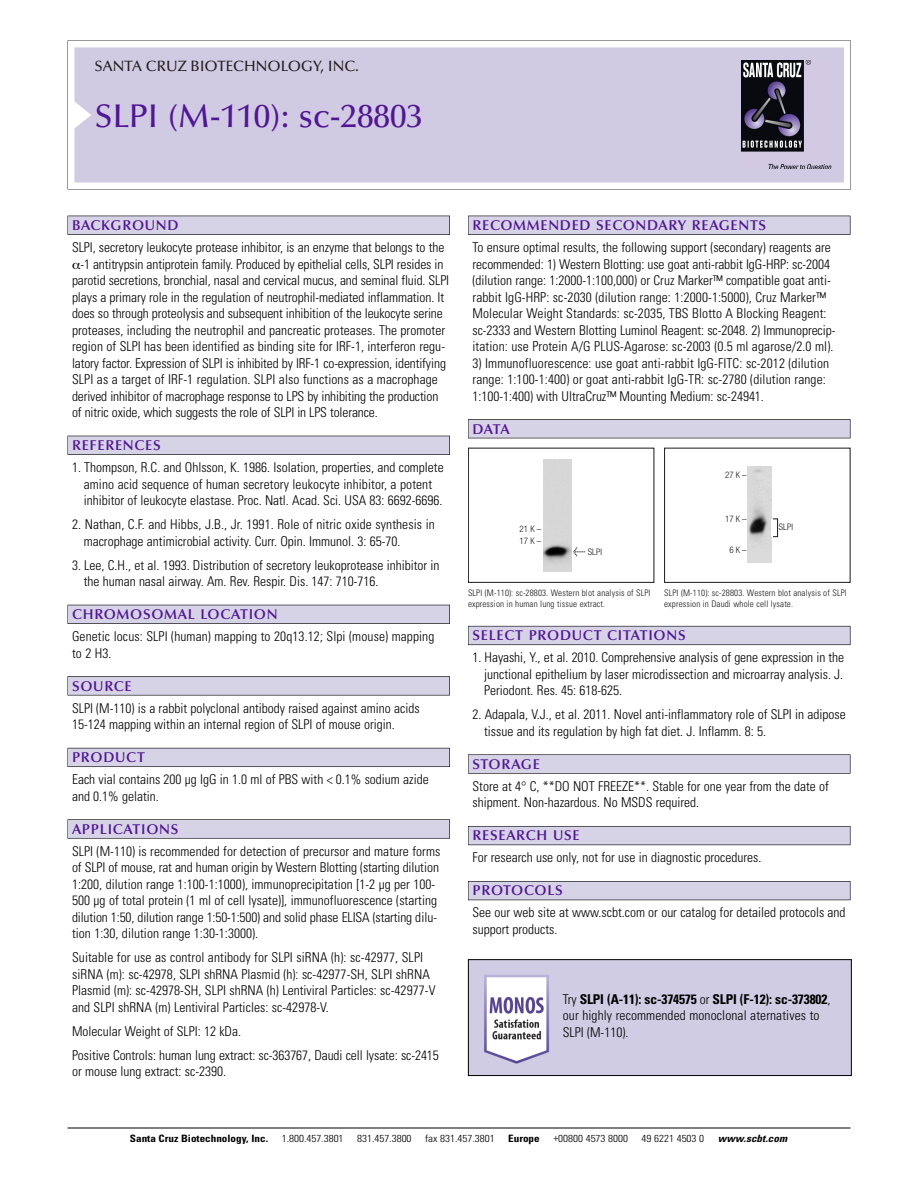
<style>
.page{position:relative;width:918px;height:1188px;background:#fff}
.page>*{position:absolute;margin:0;border:0;box-sizing:border-box;transform-origin:0 0}
.t1{font:500 33px "Optima";color:#511695}
.t2{font:500 15px "Optima";color:#231f20}
.t3{font:600 14.25px "Optima";letter-spacing:.05em;color:#511695}
.t4{font:300 condensed 13.5px/16.5px "Univers";color:#000}
.t5{font:300 condensed 10.2px "Univers";color:#000;scale:1.1 1}
.t6{font:700 condensed 10.2px "Univers";color:#000;scale:1.1 1}
.t7{font:italic 700 condensed 10.2px "Univers";letter-spacing:.005em;color:#000;scale:1.1 1}
.t8{font:9px/10.5px "Univers Condensed Light+MGPARS";letter-spacing:.015em;color:#191919}
.t9{font:9px/10.5px "Univers Condensed Light+ZOFSDI";letter-spacing:.015em;color:#191919}
.t10{font:9px "Helvetica Neue Light Cond+MWLEVH";color:#191919}
.t11{font:9px/12px "Helvetica Neue Light Cond+ITTEZC";color:#191919}
.s1{font-family:"Meta Plus Book Roman+MQZRGM";font-size:10.5px}
.s2{font-weight:700}
</style>
<div class="page">
<svg style="left:68px;top:40px;width:783px;height:149px"></svg>
<div style="left:74px;top:47px;width:770px;height:135px;background:#d1cae3"></div>
<img style="left:741px;top:60px;width:90px;height:108px">
<div style="left:68px;top:216px;width:382px;height:19px;background:#525155"></div>
<div style="left:68px;top:216px;width:381px;height:18px;background:#d7d3e7"></div>
<div style="left:68px;top:436px;width:382px;height:19px;background:#515055"></div>
<div style="left:68px;top:436px;width:381px;height:18px;background:#d7d3e7"></div>
<div style="left:68px;top:605px;width:382px;height:19px;background:#525158"></div>
<div style="left:68px;top:605px;width:381px;height:18px;background:#d7d3e7"></div>
<div style="left:68px;top:676px;width:382px;height:19px;background:#575759"></div>
<div style="left:68px;top:677px;width:381px;height:18px;background:#d7d3e7"></div>
<div style="left:68px;top:748px;width:382px;height:19px;background:#5b5a62"></div>
<div style="left:68px;top:748px;width:381px;height:18px;background:#d7d3e7"></div>
<div style="left:68px;top:819px;width:382px;height:20px;background:#626263"></div>
<div style="left:68px;top:820px;width:381px;height:18px;background:#d7d3e7"></div>
<div style="left:468px;top:216px;width:382px;height:19px;background:#525155"></div>
<div style="left:468px;top:216px;width:382px;height:18px;background:#d7d3e7"></div>
<div style="left:468px;top:419px;width:382px;height:19px;background:#525155"></div>
<div style="left:468px;top:420px;width:382px;height:18px;background:#d7d3e7"></div>
<div style="left:468px;top:626px;width:382px;height:19px;background:#66646e"></div>
<div style="left:468px;top:626px;width:382px;height:18px;background:#d7d3e7"></div>
<div style="left:468px;top:754px;width:382px;height:20px;background:#666"></div>
<div style="left:468px;top:755px;width:382px;height:18px;background:#d7d3e7"></div>
<div style="left:468px;top:826px;width:382px;height:19px;background:#5b5961"></div>
<div style="left:468px;top:827px;width:382px;height:18px;background:#d7d3e7"></div>
<div style="left:468px;top:881px;width:382px;height:19px;background:#535259"></div>
<div style="left:468px;top:882px;width:382px;height:18px;background:#d7d3e7"></div>
<hr style="left:68px;top:1128px;width:782px;height:1px;background:#000">
<div style="left:468px;top:448px;width:186px;height:135px;border:1px solid #191919"></div>
<img style="left:543px;top:459px;width:28px;height:113px">
<div style="left:664px;top:448px;width:186px;height:135px;border:1px solid #191919"></div>
<img style="left:748px;top:467px;width:23px;height:95px">
<div style="left:773px;top:519px;width:5px;height:18px;border:1px solid #191919"></div>
<img style="left:470px;top:961px;width:380px;height:113px">
<div style="left:468px;top:959px;width:384px;height:117px;border:1px solid #000"></div>
<p class="t2" style="left:94px;top:61px;width:266px">SANTA CRUZ BIOTECHNOLOGY, INC.</p>
<h1 class="t1" style="left:94px;top:103px;width:330px">SLPI (M-110): sc-28803</h1>
<p class="t3" style="left:72px;top:219px;width:108px">BACKGROUND</p>
<p class="t4" style="left:72px;top:240px;width:374px">SLPI, secretory leukocyte protease inhibitor, is an enzyme that belongs to the</p>
<p class="t4" style="left:80px;top:257px;width:364px">-1 antitrypsin antiprotein family. Produced by epithelial cells, SLPI resides in</p>
<p class="t4" style="left:72px;top:273px;width:379px">parotid secretions, bronchial, nasal and cervical mucus, and seminal fluid. SLPI</p>
<p class="t4" style="left:72px;top:290px;width:374px">plays a primary role in the regulation of neutrophil-mediated inflammation. It</p>
<p class="t4" style="left:72px;top:306px;width:372px">does so through proteolysis and subsequent inhibition of the leukocyte serine</p>
<p class="t4" style="left:72px;top:323px;width:375px">proteases, including the neutrophil and pancreatic proteases. The promoter</p>
<p class="t4" style="left:72px;top:339px;width:375px">region of SLPI has been identified as binding site for IRF-1, interferon regu-</p>
<p class="t4" style="left:72px;top:356px;width:376px">latory factor. Expression of SLPI is inhibited by IRF-1 co-expression, identifying</p>
<p class="t4" style="left:72px;top:372px;width:367px">SLPI as a target of IRF-1 regulation. SLPI also functions as a macrophage</p>
<p class="t4" style="left:72px;top:389px;width:368px">derived inhibitor of macrophage response to LPS by inhibiting the production</p>
<p class="t4" style="left:72px;top:405px;width:307px">of nitric oxide, which suggests the role of SLPI in LPS tolerance.</p>
<p class="t3" style="left:72px;top:440px;width:90px">REFERENCES</p>
<p class="t4" style="left:84px;top:460px;width:362px;text-indent:-12px">1. Thompson, R.C. and Ohlsson, K. 1986. Isolation, properties, and complete amino acid sequence of human secretory leukocyte inhibitor, a potent inhibitor of leukocyte elastase. Proc. Natl. Acad. Sci. USA 83: 6692-6696.</p>
<p class="t4" style="left:84px;top:517px;width:353px;text-indent:-12px">2. Nathan, C.F. and Hibbs, J.B., Jr. 1991. Role of nitric oxide synthesis in macrophage antimicrobial activity. Curr. Opin. Immunol. 3: 65-70.</p>
<p class="t4" style="left:84px;top:558px;width:357px;text-indent:-12px">3. Lee, C.H., et al. 1993. Distribution of secretory leukoprotease inhibitor in the human nasal airway. Am. Rev. Respir. Dis. 147: 710-716.</p>
<p class="t3" style="left:72px;top:609px;width:207px">CHROMOSOMAL LOCATION</p>
<p class="t4" style="left:72px;top:629px;width:364px">Genetic locus: SLPI (human) mapping to 20q13.12; Slpi (mouse) mapping to 2 H3.</p>
<p class="t3" style="left:72px;top:680px;width:61px">SOURCE</p>
<p class="t4" style="left:72px;top:701px;width:349px">SLPI (M-110) is a rabbit polyclonal antibody raised against amino acids<br>15-124 mapping within an internal region of SLPI of mouse origin.</p>
<p class="t3" style="left:72px;top:752px;width:74px">PRODUCT</p>
<p class="t4" style="left:72px;top:772px;width:358px">Each vial contains 200 µg IgG in 1.0 ml of PBS with &lt; 0.1% sodium azide and 0.1% gelatin.</p>
<p class="t3" style="left:72px;top:823px;width:108px">APPLICATIONS</p>
<p class="t4" style="left:72px;top:844px;width:370px">SLPI (M-110) is recommended for detection of precursor and mature forms of SLPI of mouse, rat and human origin by Western Blotting (starting dilution 1:200, dilution range 1:100-1:1000), immunoprecipitation [1-2 µg per 100- 500 µg of total protein (1 ml of cell lysate)], immunofluorescence (starting dilution 1:50, dilution range 1:50-1:500) and solid phase ELISA (starting dilu&shy;tion 1:30, dilution range 1:30-1:3000).</p>
<p class="t4" style="left:72px;top:950px;width:365px">Suitable for use as control antibody for SLPI siRNA (h): sc-42977, SLPI siRNA (m): sc-42978, SLPI shRNA Plasmid (h): sc-42977-SH, SLPI shRNA Plasmid (m): sc-42978-SH, SLPI shRNA (h) Lentiviral Particles: sc-42977-V and SLPI shRNA (m) Lentiviral Particles: sc-42978-V.</p>
<p class="t4" style="left:72px;top:1020px;width:368px;line-height:24px">Molecular Weight of SLPI: 12 kDa.<br>Positive Controls: human lung extract: sc-363767, Daudi cell lysate: sc-2415</p>
<p class="t4" style="left:72px;top:1064px;width:156px">or mouse lung extract: sc-2390.</p>
<p class="t3" style="left:473px;top:219px;width:295px">RECOMMENDED SECONDARY REAGENTS</p>
<p class="t4" style="left:473px;top:240px;width:364px">To ensure optimal results, the following support (secondary) reagents are recommended: 1) Western Blotting: use goat anti-rabbit IgG-HRP: sc-2004 (dilution range: 1:2000-1:100,000) or Cruz Marker™ compatible goat anti&shy;rabbit IgG-HRP: sc-2030 (dilution range: 1:2000-1:5000), Cruz Marker™ Molecular Weight Standards: sc-2035, TBS Blotto A Blocking Reagent: sc-2333 and Western Blotting Luminol Reagent: sc-2048. 2) Immunoprecip&shy;itation: use Protein A/G PLUS-Agarose: sc-2003 (0.5 ml agarose/2.0 ml).</p>
<p class="t4" style="left:473px;top:356px;width:358px">3) Immunofluorescence: use goat anti-rabbit IgG-FITC: sc-2012 (dilution range: 1:100-1:400) or goat anti-rabbit IgG-TR: sc-2780 (dilution range:<br>1:100-1:400) with UltraCruz™ Mounting Medium: sc-24941.</p>
<p class="t3" style="left:473px;top:423px;width:39px">DATA</p>
<p class="t11" style="left:520px;top:524px;width:23px">21K–<br>17K–</p>
<p class="t11" style="left:573px;top:547px;width:30px"><span class="s1">&lt;</span> SLPI</p>
<p class="t8" style="left:468px;top:589px;width:184px">SLPI (M-110): sc-28803. Western blot analysis of SLPI expression in human lung tissue extract.</p>
<p class="t10" style="left:725px;top:472px;width:23px">27K–</p>
<p class="t10" style="left:725px;top:515px;width:23px">17K–</p>
<p class="t10" style="left:729px;top:547px;width:19px">6K–</p>
<p class="t10" style="left:779px;top:524px;width:16px">SLPI</p>
<p class="t9" style="left:664px;top:589px;width:184px">SLPI (M-110): sc-28803. Western blot analysis of SLPI expression in Daudi whole cell lysate.</p>
<p class="t3" style="left:473px;top:630px;width:215px">SELECT PRODUCT CITATIONS</p>
<p class="t4" style="left:484px;top:650px;width:361px;text-align:justify;text-indent:-12px">1. Hayashi, Y., et al. 2010. Comprehensive analysis of gene expression in the junctional epithelium by laser microdissection and microarray analysis. J.<br>Periodont. Res. 45: 618-625.</p>
<p class="t4" style="left:484px;top:707px;width:363px;text-indent:-12px">2. Adapala, V.J., et al. 2011. Novel anti-inflammatory role of SLPI in adipose tissue and its regulation by high fat diet. J. Inflamm. 8: 5.</p>
<p class="t3" style="left:473px;top:758px;width:69px">STORAGE</p>
<p class="t4" style="left:473px;top:779px;width:358px">Store at 4° C, **DO NOT FREEZE**. Stable for one year from the date of shipment. Non-hazardous. No MSDS required.</p>
<p class="t3" style="left:473px;top:830px;width:109px">RESEARCH USE</p>
<p class="t4" style="left:473px;top:851px;width:290px">For research use only, not for use in diagnostic procedures.</p>
<p class="t3" style="left:473px;top:885px;width:92px">PROTOCOLS</p>
<p class="t4" style="left:473px;top:906px;width:375px">See our web site at www.scbt.com or our catalog for detailed protocols and support products.</p>
<p class="t4" style="left:563px;top:992px;width:269px">Try <span class="s2">SLPI (A-11): sc-374575</span> or <span class="s2">SLPI (F-12): sc-373802</span>, our highly recommended monoclonal aternatives to<br>SLPI (M-110).</p>
<p class="t6" style="left:130px;top:1135px;width:127px">Santa Cruz Biotechnology, Inc.</p>
<p class="t5" style="left:282px;top:1135px;width:58px">1.800.457.3801</p>
<p class="t5" style="left:357px;top:1135px;width:51px">831.457.3800</p>
<p class="t5" style="left:425px;top:1135px;width:65px">fax 831.457.3801</p>
<p class="t6" style="left:508px;top:1135px;width:30px">Europe</p>
<p class="t5" style="left:553px;top:1135px;width:69px">+00800 4573 8000</p>
<p class="t5" style="left:642px;top:1135px;width:58px">49 6221 4503 0</p>
<p class="t7" style="left:718px;top:1135px;width:64px">www.scbt.com</p>
</div>
